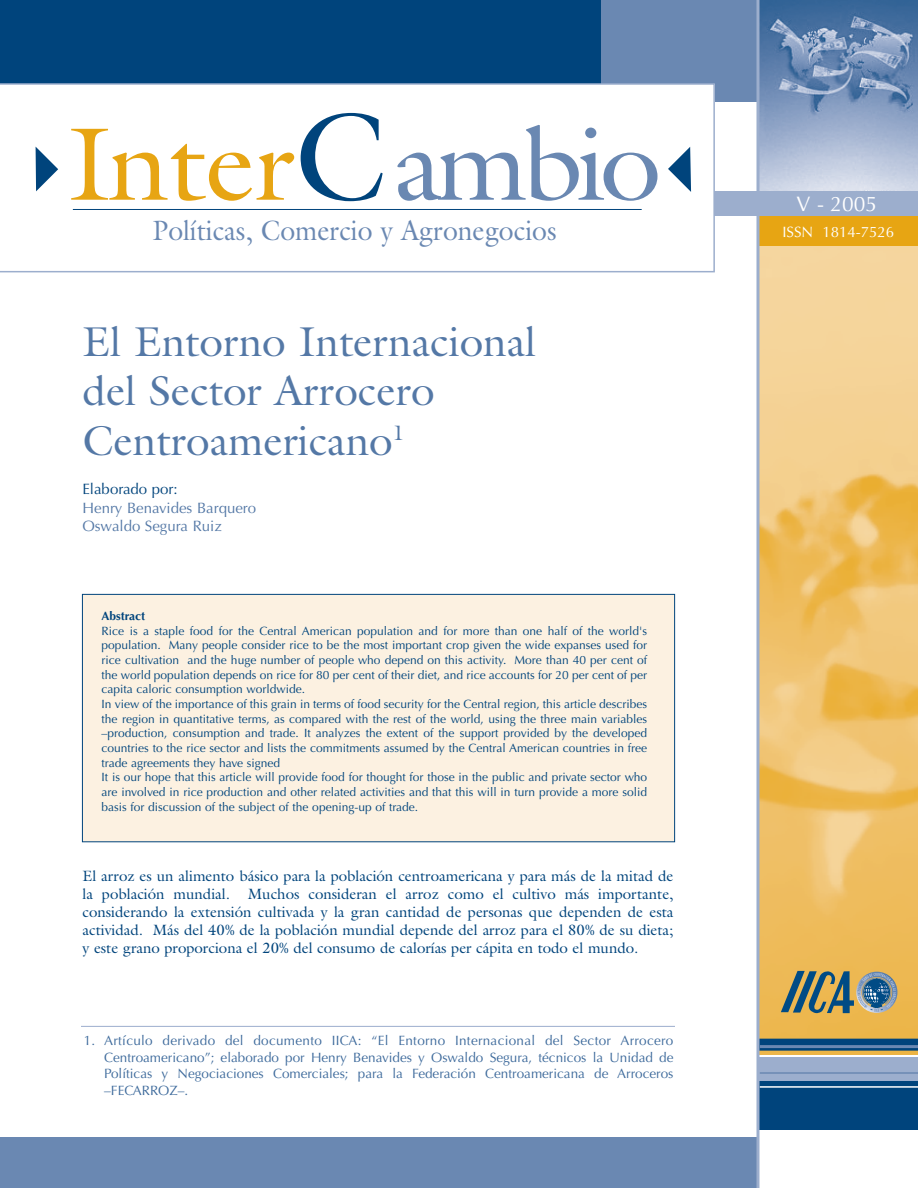
<style>
.page{position:relative;width:918px;height:1188px;background:#fff}
.page>*{position:absolute;margin:0;border:0;box-sizing:border-box;transform-origin:0 0}
.t1{font:104.25px "Galliard";letter-spacing:-.04em;color:#e7a513;scale:1.05 1}
.t2{font:42px/49.5px "Galliard";color:#5478a6}
.t3{font:28.2px "Galliard";color:#6a88b2;scale:.94 1}
.t4{font:21px "Optima";color:#fff}
.t5{font:15px/18px "Galliard";color:#00447c;text-align:justify}
.t6{font:15px/18.3px "Optima";color:#5478a6}
.t7{font:15px "Optima";color:#00447c}
.t8{font:15px "Optima";color:#fff}
.t9{font:13.5px/16.5px "Optima";color:#3c699b;text-align:justify}
.t10{font:12px/14.7px "Optima";color:#00447c}
.t11{font:700 12px "Optima";color:#00447c}
.s1{font-size:125.4px;color:#00447c}
.s2{color:#6a88b2}
</style>
<div class="page">
<div style="left:759px;top:210px;width:159px;height:844px;background:#e7a513"></div>
<img style="left:759px;top:247px;width:159px;height:807px">
<div style="left:758px;top:1080px;width:160px;height:50px;background:#00447c"></div>
<div style="left:0;top:1138px;width:757px;height:50px;background:#6a88b2"></div>
<div style="left:757px;top:1039px;width:161px;height:12px;background:#00447c"></div>
<div style="left:601px;top:0;width:158px;height:101px;background:#6a88b2"></div>
<img style="left:759px;top:0;width:159px;height:191px">
<hr style="left:756px;top:0;width:3px;height:1188px;background:#9caecd">
<div style="left:0;top:0;width:601px;height:101px;background:#00447c"></div>
<svg style="left:0;top:83px;width:715px;height:189px"></svg>
<div style="left:758px;top:1057px;width:160px;height:23px;background:#9caecd"></div>
<div style="left:715px;top:191px;width:203px;height:25px;background:#9caecd"></div>
<hr style="left:760px;top:1045px;width:158px;height:3px;background:#6a88b2">
<hr style="left:760px;top:1072px;width:158px;height:2px;background:#6a88b2">
<hr style="left:760px;top:1086px;width:158px;height:2px;background:#fff">
<hr style="left:73px;top:209px;width:569px;height:1px;background:#00447c">
<svg style="left:36px;top:147px;width:22px;height:44px"></svg>
<svg style="left:668px;top:147px;width:23px;height:45px"></svg>
<div style="left:82px;top:594px;width:593px;height:248px;background:#fcf1e1"></div>
<div style="left:82px;top:594px;width:593px;height:248px;border:1px solid #00447c"></div>
<hr style="left:81px;top:1026px;width:594px;height:1px;background:#9caecd">
<svg style="left:781px;top:970px;width:116px;height:43px;background:#848b77"></svg>
<h1 class="t1" style="left:68px;top:124px;width:567px">Inter<span class="s1">C</span><span class="s2">ambio</span></h1>
<h3 class="t3" style="left:153px;top:219px;width:431px">Políticas, Comercio y Agronegocios</h3>
<h2 class="t2" style="left:82px;top:321px;width:455px">El Entorno Internacional del Sector Arrocero<br>Centroamericano<sup>1</sup></h2>
<p class="t7" style="left:82px;top:483px;width:97px">Elaborado por:</p>
<p class="t6" style="left:82px;top:500px;width:175px">Henry Benavides Barquero<br>Oswaldo Segura Ruiz</p>
<p class="t11" style="left:102px;top:611px;width:45px">Abstract</p>
<p class="t10" style="left:102px;top:624px;width:547px">Rice is a staple food for the Central American population and for more than one half of the world's population. Many people consider rice to be the most important crop given the wide expanses used for rice cultivation and the huge number of people who depend on this activity. More than 40 per cent of the world population depends on rice for 80 per cent of their diet, and rice accounts for 20 per cent of per capita caloric consumption worldwide.<br>In view of the importance of this grain in terms of food security for the Central region, this article describes the region in quantitative terms, as compared with the rest of the world, using the three main variables –production, consumption and trade. It analyzes the extent of the support provided by the developed countries to the rice sector and lists the commitments assumed by the Central American countries in free trade agreements they have signed<br>It is our hope that this article will provide food for thought for those in the public and private sector who are involved in rice production and other related activities and that this will in turn provide a more solid basis for discussion of the subject of the opening-up of trade.</p>
<p class="t5" style="left:82px;top:868px;width:593px">El arroz es un alimento básico para la población centroamericana y para más de la mitad de la población mundial. Muchos consideran el arroz como el cultivo más importante, considerando la extensión cultivada y la gran cantidad de personas que dependen de esta actividad. Más del 40% de la población mundial depende del arroz para el 80% de su dieta; y este grano proporciona el 20% del consumo de calorías per cápita en todo el mundo.</p>
<p class="t9" style="left:104px;top:1034px;width:571px;text-indent:-20px">1. Artículo derivado del documento IICA: “El Entorno Internacional del Sector Arrocero Centroamericano”; elaborado por Henry Benavides y Oswaldo Segura, técnicos la Unidad de Políticas y Negociaciones Comerciales; para la Federación Centroamericana de Arroceros –FECARROZ–.</p>
<h3 class="t4" style="left:797px;top:195px;width:82px">V - 2005</h3>
<p class="t8" style="left:782px;top:225px;width:113px">ISSN 1814-7526</p>
</div>
